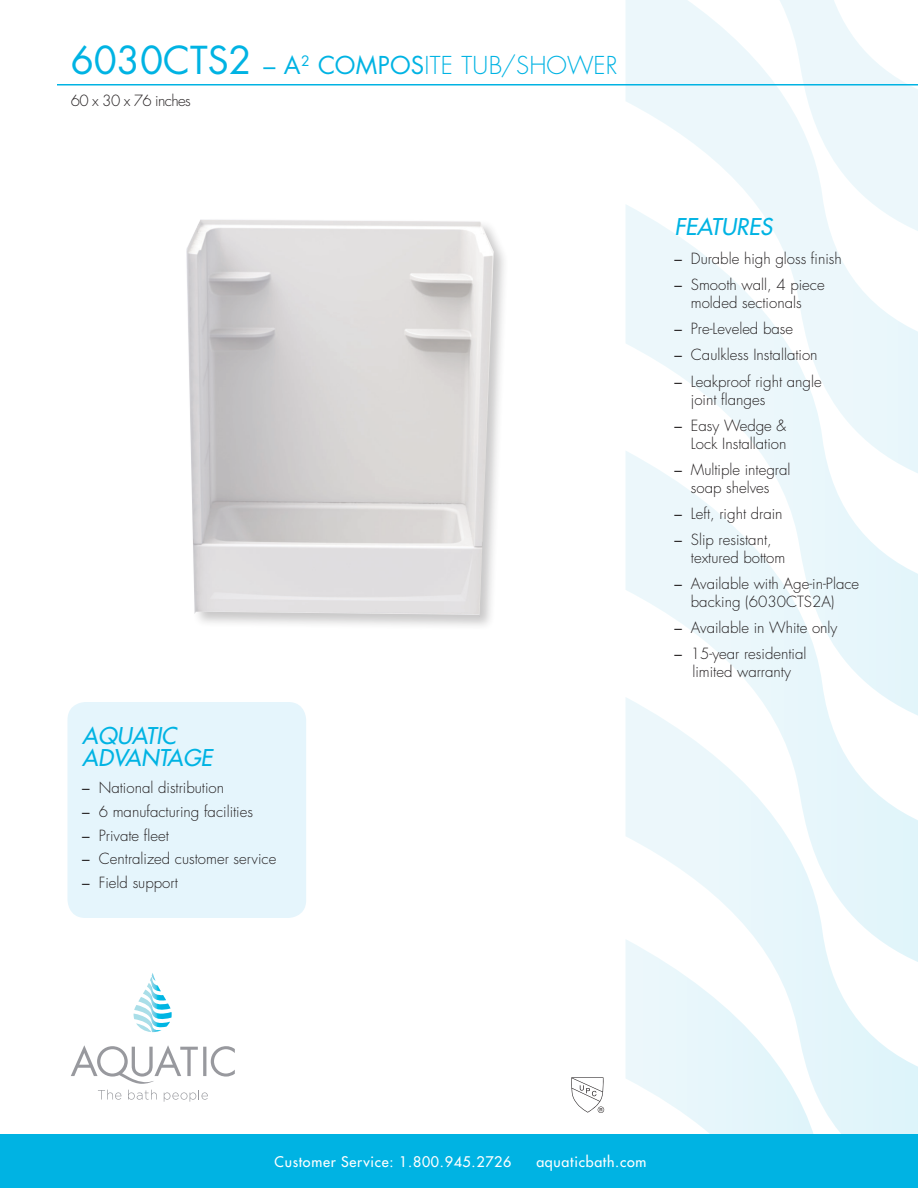
<style>
.page{position:relative;width:918px;height:1188px;background:#fff}
.page>*{position:absolute;margin:0;border:0;box-sizing:border-box;transform-origin:0 0}
.Tub_Name{font:300 24px "Futura Std";color:#00b3e3}
.FEATURES{font:italic 22.5px/22.5px "Futura";color:#00b3e3}
.Black_Model_Specs{font:300 15px/18px "Futura";color:#231f20;text-align:center}
.Black_Model_Specs-2{font:300 15px "Futura";letter-spacing:-.04em;color:#231f20}
.t1{font:14.25px "Futura";letter-spacing:.05em;color:#fff}
.s1{font-family:"Futura";font-weight:400;font-size:37.5px}
.s2{font-family:"Futura";font-weight:400}
.s3{font-weight:400}
</style>
<div class="page">
<svg style="left:626px;top:0;width:146px;height:204px"></svg>
<svg style="left:626px;top:204px;width:292px;height:246px"></svg>
<svg style="left:626px;top:450px;width:292px;height:247px"></svg>
<svg style="left:626px;top:697px;width:292px;height:437px"></svg>
<svg style="left:626px;top:939px;width:203px;height:195px"></svg>
<svg style="left:772px;top:0;width:146px;height:238px"></svg>
<div style="left:0;top:1134px;width:918px;height:54px;background:#00b3e3"></div>
<svg style="left:71px;top:1045px;width:164px;height:39px"></svg>
<svg style="left:133px;top:973px;width:39px;height:59px"></svg>
<svg style="left:98px;top:1090px;width:23px;height:10px"></svg>
<svg style="left:128px;top:1090px;width:29px;height:10px"></svg>
<svg style="left:164px;top:1090px;width:44px;height:12px"></svg>
<hr style="left:57px;top:84px;width:861px;height:2px;background:#00b3e3">
<div style="left:184px;top:217px;width:325px;height:414px;background:#231f20;opacity:.25"></div>
<img style="left:186px;top:219px;width:308px;height:398px">
<svg style="left:571px;top:1077px;width:33px;height:36px"></svg>
<div style="left:68px;top:702px;width:238px;height:216px;background:#e5f5fc;border-radius:18px"></div>
<p class="Tub_Name" style="left:71px;top:51px;width:548px"><span class="s1">6030CTS2</span> <span class="s2">– A</span><sup>2</sup> <span class="s2">COMPOS</span>ITE TUB/SHOWER</p>
<p class="Black_Model_Specs-2" style="left:71px;top:91px;width:122px">60 x 30 x 76 inches</p>
<p class="FEATURES" style="left:82px;top:724px;width:131px">AQUATIC<br>ADVANTAGE</p>
<p class="Black_Model_Specs" style="left:82px;top:779px;width:143px"><span class="s3">–</span> National distribution</p>
<p class="Black_Model_Specs" style="left:82px;top:802px;width:172px"><span class="s3">–</span> 6 manufacturing facilities</p>
<p class="Black_Model_Specs" style="left:82px;top:826px;width:88px"><span class="s3">–</span> Private fleet</p>
<p class="Black_Model_Specs" style="left:82px;top:850px;width:196px"><span class="s3">–</span> Centralized customer service</p>
<p class="Black_Model_Specs" style="left:82px;top:874px;width:97px"><span class="s3">–</span> Field support</p>
<p class="FEATURES" style="left:674px;top:216px;width:99px">FEATURES</p>
<p class="Black_Model_Specs" style="left:674px;top:250px;width:169px"><span class="s3">–</span> Durable high gloss finish</p>
<p class="Black_Model_Specs" style="left:674px;top:276px;width:152px"><span class="s3">–</span> Smooth wall, 4 piece molded sectionals</p>
<p class="Black_Model_Specs" style="left:674px;top:320px;width:120px"><span class="s3">–</span> Pre-Leveled base</p>
<p class="Black_Model_Specs" style="left:674px;top:346px;width:145px"><span class="s3">–</span> Caulkless Installation</p>
<p class="Black_Model_Specs" style="left:691px;top:372px;width:132px;text-align:left;text-indent:-16px"><span class="s3">–</span> Leakproof right angle joint flanges</p>
<p class="Black_Model_Specs" style="left:674px;top:416px;width:114px;text-align:right"><span class="s3">–</span> Easy Wedge &amp;<br>Lock Installation</p>
<p class="Black_Model_Specs" style="left:674px;top:460px;width:118px"><span class="s3">–</span> Multiple integral soap shelves</p>
<p class="Black_Model_Specs" style="left:674px;top:505px;width:110px"><span class="s3">–</span> Left, right drain</p>
<p class="Black_Model_Specs" style="left:691px;top:531px;width:96px;text-align:left;text-indent:-16px"><span class="s3">–</span> Slip resistant, textured bottom</p>
<p class="Black_Model_Specs" style="left:674px;top:575px;width:186px"><span class="s3">–</span> Available with Age-in-Place backing (6030CTS2A)</p>
<p class="Black_Model_Specs" style="left:674px;top:619px;width:165px"><span class="s3">–</span> Available in White only</p>
<p class="Black_Model_Specs" style="left:674px;top:645px;width:134px"><span class="s3">–</span> 15-year residential limited warranty</p>
<p class="t1" style="left:275px;top:1153px;width:238px">Customer Service: 1.800.945.2726</p>
<p class="t1" style="left:536px;top:1153px;width:112px">aquaticbath.com</p>
</div>
